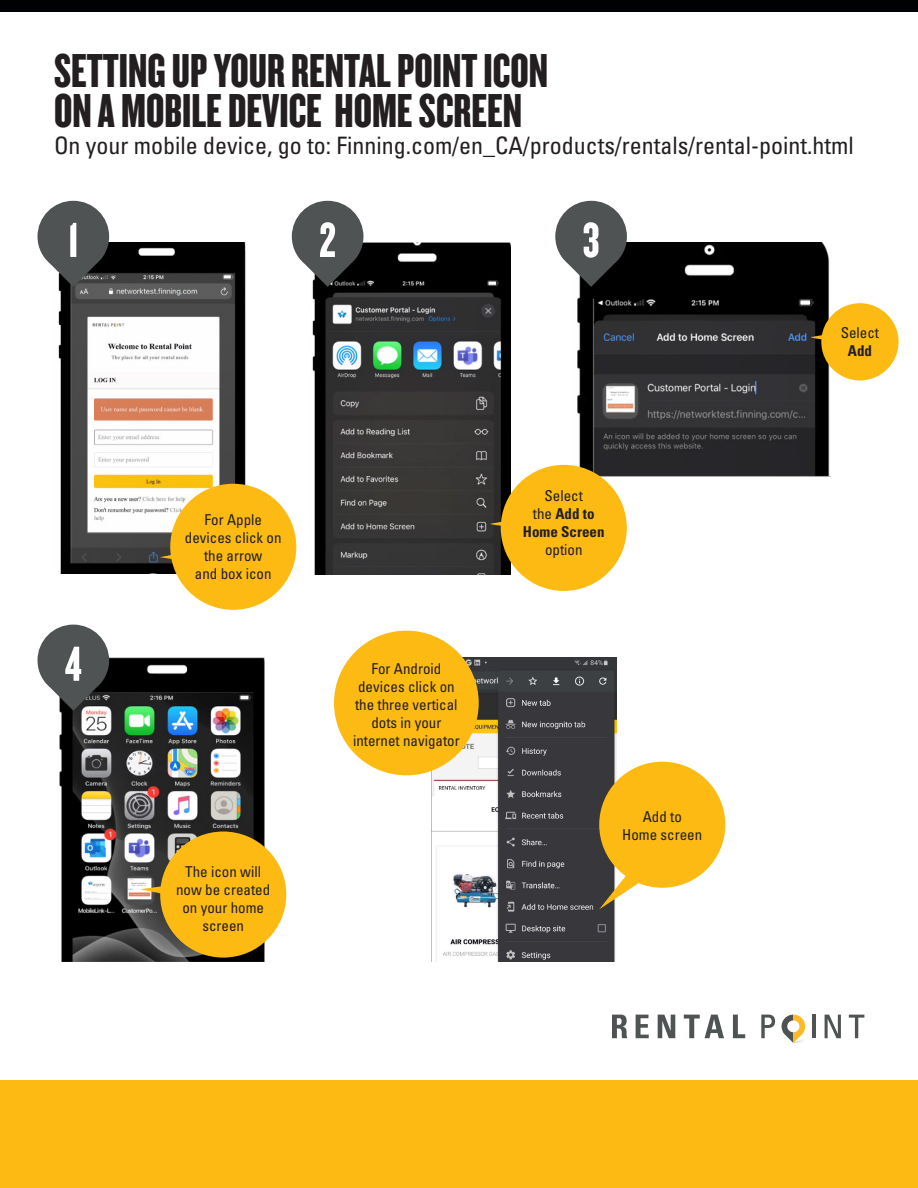
<style>
.page{position:relative;width:918px;height:1188px;background:#fff}
.page>*{position:absolute;margin:0;border:0;box-sizing:border-box;transform-origin:0 0}
.t1{font:51.15px "Knockout HTF68 Full Featherwt";color:#fff}
.t2{font:49.5px "Knockout HTF68 Full Featherwt";color:#231f20}
.t3{font:condensed 24px "Univers LT Std";color:#231f20}
.t4{font:condensed 15px/18px "Univers LT Std";color:#231f20;text-align:center}
.s1{font-weight:700}
</style>
<div class="page">
<div style="left:0;top:1080px;width:918px;height:108px;background:#fcba13"></div>
<div style="left:0;top:0;width:918px;height:12px;background:#000103"></div>
<svg style="left:612px;top:1015px;width:15px;height:23px"></svg>
<svg style="left:636px;top:1015px;width:13px;height:23px"></svg>
<svg style="left:658px;top:1015px;width:17px;height:23px"></svg>
<svg style="left:684px;top:1015px;width:40px;height:23px"></svg>
<svg style="left:733px;top:1015px;width:12px;height:23px"></svg>
<svg style="left:761px;top:1015px;width:14px;height:23px"></svg>
<hr style="left:813px;top:1015px;width:3px;height:23px;background:#4f5353">
<svg style="left:825px;top:1015px;width:16px;height:23px"></svg>
<svg style="left:849px;top:1015px;width:15px;height:23px"></svg>
<svg style="left:782px;top:1015px;width:31px;height:28px"></svg>
<img style="left:58px;top:243px;width:187px;height:331px">
<img style="left:312px;top:242px;width:199px;height:332px">
<img style="left:574px;top:242px;width:256px;height:235px">
<img style="left:59px;top:658px;width:206px;height:303px">
<div style="left:170px;top:484px;width:126px;height:126px;background:#fcba13;border-radius:50%"></div>
<div style="left:160px;top:832px;width:126px;height:126px;background:#fcba13;border-radius:50%"></div>
<div style="left:501px;top:465px;width:126px;height:126px;background:#fcba13;border-radius:50%"></div>
<div style="left:821px;top:303px;width:78px;height:77px;background:#fcba13;border-radius:50%"></div>
<svg style="left:160px;top:546px;width:14px;height:21px"></svg>
<svg style="left:141px;top:881px;width:21px;height:20px"></svg>
<svg style="left:490px;top:513px;width:13px;height:20px"></svg>
<svg style="left:811px;top:327px;width:14px;height:20px"></svg>
<svg style="left:38px;top:201px;width:71px;height:86px"></svg>
<svg style="left:38px;top:625px;width:71px;height:86px"></svg>
<svg style="left:292px;top:201px;width:71px;height:86px"></svg>
<svg style="left:555px;top:201px;width:72px;height:86px"></svg>
<img style="left:431px;top:658px;width:185px;height:303px">
<div style="left:599px;top:762px;width:126px;height:126px;background:#fcba13;border-radius:50%"></div>
<div style="left:334px;top:631px;width:145px;height:144px;background:#fcba13;border-radius:50%"></div>
<svg style="left:599px;top:858px;width:55px;height:51px"></svg>
<p class="t2" style="left:54px;top:45px;width:496px">SETTING UP YOUR RENTAL POINT ICON</p>
<p class="t2" style="left:54px;top:86px;width:470px">ON A MOBILE DEVICE HOME SCREEN</p>
<p class="t3" style="left:54px;top:131px;width:801px">On your mobile device, go to: Finning.com/en_CA/products/rentals/rental-point.html</p>
<p class="t1" style="left:67px;top:214px;width:13px">1</p>
<p class="t1" style="left:65px;top:638px;width:19px">4</p>
<p class="t1" style="left:319px;top:214px;width:19px">2</p>
<p class="t1" style="left:583px;top:214px;width:19px">3</p>
<p class="t4" style="left:185px;top:511px;width:98px">For Apple devices click on the arrow<br>and box icon</p>
<p class="t4" style="left:176px;top:862px;width:96px">The icon will now be created on your home screen</p>
<p class="t4" style="left:353px;top:660px;width:108px">For Android devices click on the three vertical dots in your internet navigator</p>
<p class="t4" style="left:523px;top:486px;width:83px">Select<br>the <span class="s1">Add to<br>Home Screen </span>option</p>
<p class="t4" style="left:622px;top:807px;width:81px">Add to<br>Home screen</p>
<p class="t4" style="left:841px;top:324px;width:40px">Select<br><span class="s1">Add</span></p>
</div>
